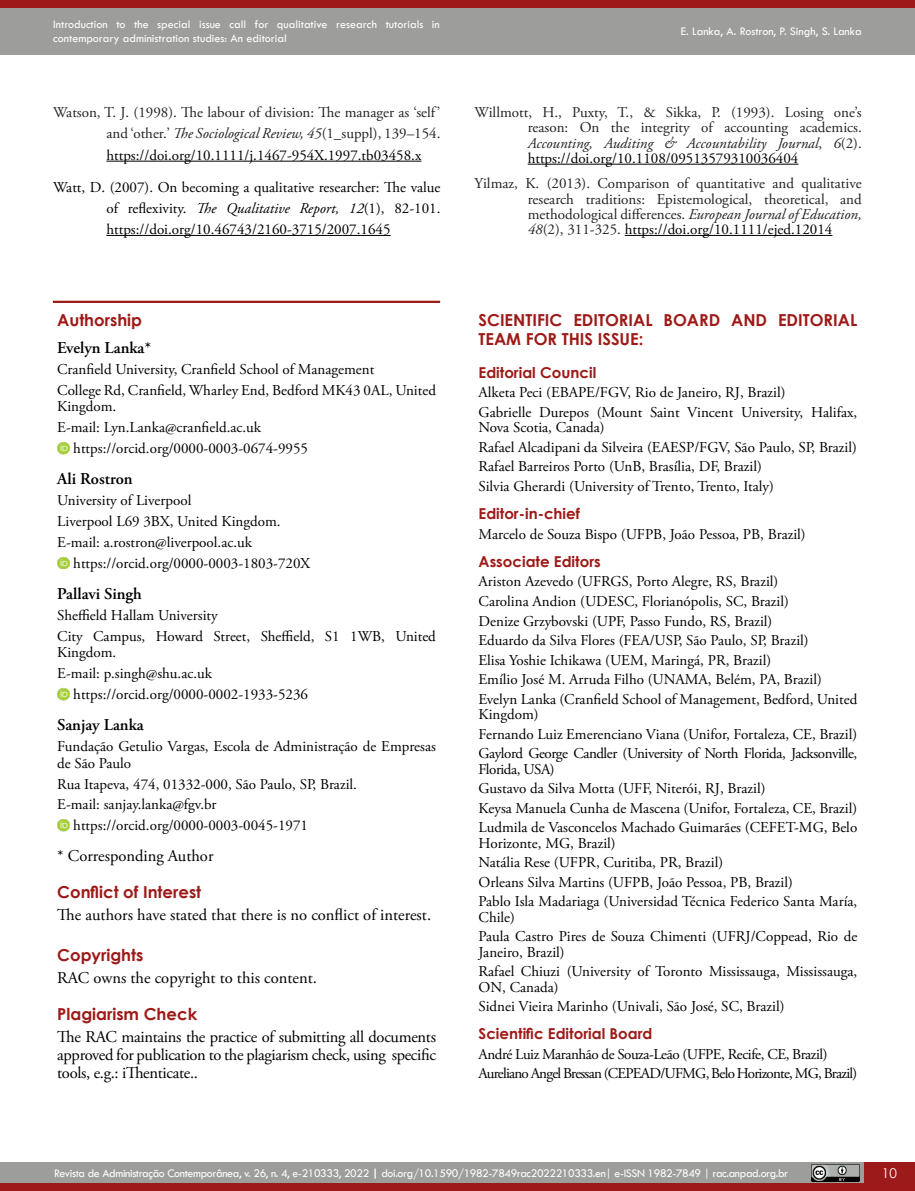
<style>
.page{position:relative;width:915px;height:1191px;background:#fff}
.page>*{position:absolute;margin:0;border:0;box-sizing:border-box;transform-origin:0 0}
.t1{font:16.5px/18.1px "Adobe Garamond Pro";color:#000;text-align:justify}
.t2{font:700 16.5px/19.8px "Century Gothic";color:#9d1a18}
.t3{font:600 16.5px "Adobe Garamond Pro";color:#000}
.t4{font:15px/19.6px "Adobe Garamond Pro";color:#000}
.t5{font:15px/15.1px "Adobe Garamond Pro";color:#222;text-align:justify}
.t6{font:15px/19.6px "Adobe Garamond Pro";letter-spacing:-.03em;color:#000}
.t7{font:15px/19.6px "Adobe Garamond Pro";letter-spacing:-.05em;color:#000}
.t8{font:700 15px "Century Gothic";color:#9d1a18}
.t9{font:13.5px "Century Gothic";color:#fff}
.t10{font:12px/14.4px "Tw Cen";color:#fff}
.t11{font:12px "Tw Cen";letter-spacing:-.03em;color:#fff}
.s1{font-style:italic}
.s2{color:#000}
.s3{font-weight:700}
</style>
<div class="page">
<div style="left:863px;top:1162px;width:51px;height:21px;background:#9d1a1a"></div>
<div style="left:0;top:0;width:914px;height:54px;background:#9d9d9c"></div>
<div style="left:0;top:0;width:914px;height:7px;background:#9d1a18"></div>
<div style="left:0;top:1162px;width:863px;height:21px;background:#9d9d9c"></div>
<div style="left:0;top:1183px;width:914px;height:8px;background:#9d1a18"></div>
<svg style="left:914px;top:1162px;width:1px;height:29px"></svg>
<img style="left:811px;top:1164px;width:48px;height:17px">
<hr style="left:53px;top:301px;width:387px;height:2px;background:#9d1a18">
<svg style="left:57px;top:442px;width:12px;height:12px"></svg>
<svg style="left:57px;top:556px;width:12px;height:13px"></svg>
<svg style="left:57px;top:688px;width:12px;height:12px"></svg>
<svg style="left:57px;top:819px;width:12px;height:12px"></svg>
<hr style="left:106px;top:161px;width:315px;height:1px;background:#000">
<hr style="left:106px;top:235px;width:284px;height:1px;background:#000">
<hr style="left:527px;top:164px;width:271px;height:1px;background:#000">
<hr style="left:624px;top:235px;width:208px;height:1px;background:#000">
<p class="t10" style="left:53px;top:17px;width:388px">Introduction to the special issue call for qualitative research tutorials in contemporary administration studies: An editorial</p>
<p class="t5" style="left:106px;top:102px;width:335px;line-height:21.1px;text-indent:-53px">Watson, T. J. (1998). The labour of division: The manager as ‘self’ and ‘other.’ <span class="s1">The Sociological Review, 45</span>(1_suppl), 139–154. <span class="s2">https://doi.org/10.1111/j.1467-954X.1997.tb03458.x</span></p>
<p class="t4" style="left:106px;top:177px;width:335px;line-height:21.1px;text-align:justify;text-indent:-53px">Watt, D. (2007). On becoming a qualitative researcher: The value of reflexivity. <span class="s1">The Qualitative Report, 12</span>(1), 82-101. https://doi.org/10.46743/2160-3715/2007.1645</p>
<p class="t2" style="left:57px;top:309px;width:86px">Authorship</p>
<p class="t3" style="left:57px;top:338px;width:96px">Evelyn Lanka*</p>
<p class="t4" style="left:57px;top:359px;width:380px;line-height:21px">Cranfield University, Cranfield School of Management<br>College Rd, Cranfield, Wharley End, Bedford MK43 0AL, United</p>
<p class="t4" style="left:57px;top:397px;width:61px">Kingdom.</p>
<p class="t4" style="left:57px;top:418px;width:205px">E-mail: Lyn.Lanka@cranfield.ac.uk</p>
<p class="t4" style="left:73px;top:439px;width:236px">https://orcid.org/0000-0003-0674-9955</p>
<p class="t3" style="left:57px;top:469px;width:77px">Ali Rostron</p>
<p class="t4" style="left:57px;top:490px;width:225px;line-height:20.9px">University of Liverpool<br>Liverpool L69 3BX, United Kingdom.<br>E-mail: a.rostron@liverpool.ac.uk</p>
<p class="t4" style="left:73px;top:553px;width:238px">https://orcid.org/0000-0003-1803-720X</p>
<p class="t3" style="left:57px;top:584px;width:86px">Pallavi Singh</p>
<p class="t4" style="left:57px;top:605px;width:380px;line-height:21px">Sheffield Hallam University<br>City Campus, Howard Street, Sheffield, S1 1WB, United</p>
<p class="t4" style="left:57px;top:643px;width:61px">Kingdom.</p>
<p class="t4" style="left:57px;top:664px;width:156px">E-mail: p.singh@shu.ac.uk</p>
<p class="t4" style="left:73px;top:685px;width:236px">https://orcid.org/0000-0002-1933-5236</p>
<p class="t3" style="left:57px;top:715px;width:88px">Sanjay Lanka</p>
<p class="t4" style="left:57px;top:738px;width:380px;line-height:16.6px">Fundação Getulio Vargas, Escola de Administração de Empresas de São Paulo</p>
<p class="t4" style="left:57px;top:774px;width:301px">Rua Itapeva, 474, 01332-000, São Paulo, SP, Brazil.</p>
<p class="t4" style="left:57px;top:795px;width:161px">E-mail: sanjay.lanka@fgv.br</p>
<p class="t4" style="left:73px;top:816px;width:236px">https://orcid.org/0000-0003-0045-1971</p>
<p class="t1" style="left:57px;top:847px;width:158px">* Corresponding Author</p>
<p class="t2" style="left:57px;top:881px;width:145px">Conflict of Interest</p>
<p class="t1" style="left:57px;top:906px;width:375px">The authors have stated that there is no conflict of interest.</p>
<p class="t2" style="left:57px;top:944px;width:88px">Copyrights</p>
<p class="t1" style="left:57px;top:969px;width:261px">RAC owns the copyright to this content.</p>
<p class="t2" style="left:57px;top:1003px;width:141px">Plagiarism Check</p>
<p class="t1" style="left:57px;top:1028px;width:380px">The RAC maintains the practice of submitting all documents approved for publication to the plagiarism check, using specific tools, e.g.: iThenticate..</p>
<p class="t10" style="left:680px;top:24px;width:182px">E. Lanka, A. Rostron, P. Singh, S. Lanka</p>
<p class="t5" style="left:527px;top:105px;width:335px;text-indent:-53px">Willmott, H., Puxty, T., &amp; Sikka, P. (1993). Losing one’s reason: On the integrity of accounting academics.<br><span class="s1">Accounting, Auditing &amp; Accountability Journal</span>, <span class="s1">6</span>(2). <span class="s2">https://doi.org/10.1108/09513579310036404</span></p>
<p class="t5" style="left:527px;top:177px;width:335px;text-indent:-53px">Yilmaz, K. (2013). Comparison of quantitative and qualitative research traditions: Epistemological, theoretical, and methodological differences. <span class="s1">European Journal of Education, 48</span>(2), 311-325. <span class="s2">https://doi.org/10.1111/ejed.12014</span></p>
<p class="t2" style="left:478px;top:309px;width:380px">SCIENTIFIC EDITORIAL BOARD AND EDITORIAL<br>TEAM FOR THIS ISSUE:</p>
<p class="t8" style="left:478px;top:361px;width:119px">Editorial Council</p>
<p class="t4" style="left:478px;top:383px;width:380px">Alketa Peci (EBAPE/FGV, Rio de Janeiro, RJ, Brazil)<br>Gabrielle Durepos (Mount Saint Vincent University, Halifax,</p>
<p class="t4" style="left:478px;top:418px;width:380px">Nova Scotia, Canada)<br>Rafael Alcadipani da Silveira (EAESP/FGV, São Paulo, SP, Brazil)<br>Rafael Barreiros Porto (UnB, Brasília, DF, Brazil)<br>Silvia Gherardi (University of Trento, Trento, Italy)</p>
<p class="t8" style="left:478px;top:502px;width:103px">Editor-in-chief</p>
<p class="t4" style="left:478px;top:524px;width:328px">Marcelo de Souza Bispo (UFPB, João Pessoa, PB, Brazil)</p>
<p class="t8" style="left:478px;top:550px;width:124px">Associate Editors</p>
<p class="t4" style="left:478px;top:572px;width:380px">Ariston Azevedo (UFRGS, Porto Alegre, RS, Brazil)<br>Carolina Andion (UDESC, Florianópolis, SC, Brazil)<br>Denize Grzybovski (UPF, Passo Fundo, RS, Brazil)<br>Eduardo da Silva Flores (FEA/USP, São Paulo, SP, Brazil)<br>Elisa Yoshie Ichikawa (UEM, Maringá, PR, Brazil)<br>Emílio José M. Arruda Filho (UNAMA, Belém, PA, Brazil)<br>Evelyn Lanka (Cranfield School of Management, Bedford, United</p>
<p class="t6" style="left:478px;top:705px;width:380px">Kingdom)<br>Fernando Luiz Emerenciano Viana (Unifor, Fortaleza, CE, Brazil)<br>Gaylord George Candler (University of North Florida, Jacksonville,</p>
<p class="t4" style="left:478px;top:759px;width:380px">Florida, USA)<br>Gustavo da Silva Motta (UFF, Niterói, RJ, Brazil)<br>Keysa Manuela Cunha de Mascena (Unifor, Fortaleza, CE, Brazil)<br>Ludmila de Vasconcelos Machado Guimarães (CEFET-MG, Belo</p>
<p class="t4" style="left:478px;top:833px;width:380px">Horizonte, MG, Brazil)<br>Natália Rese (UFPR, Curitiba, PR, Brazil)<br>Orleans Silva Martins (UFPB, João Pessoa, PB, Brazil)<br>Pablo Isla Madariaga (Universidad Técnica Federico Santa María,</p>
<p class="t4" style="left:478px;top:907px;width:380px">Chile)<br>Paula Castro Pires de Souza Chimenti (UFRJ/Coppead, Rio de</p>
<p class="t4" style="left:478px;top:942px;width:380px">Janeiro, Brazil)<br>Rafael Chiuzi (University of Toronto Mississauga, Mississauga,</p>
<p class="t4" style="left:478px;top:977px;width:307px">ON, Canada)<br>Sidnei Vieira Marinho (Univali, São José, SC, Brazil)</p>
<p class="t8" style="left:478px;top:1022px;width:175px">Scientific Editorial Board</p>
<p class="t7" style="left:478px;top:1044px;width:380px">André Luiz Maranhão de Souza-Leão (UFPE, Recife, CE, Brazil)<br>Aureliano Angel Bressan (CEPEAD/UFMG, Belo Horizonte, MG, Brazil)</p>
<p class="t11" style="left:54px;top:1166px;width:735px">Revista de Administração Contemporânea, v. 26, n. 4, e-210333, 2022 <span class="s3">|</span> doi.org/10.1590/1982-7849rac2022210333.en| e-ISSN 1982-7849 | rac.anpad.org.br</p>
<p class="t9" style="left:881px;top:1163px;width:16px">10</p>
</div>
